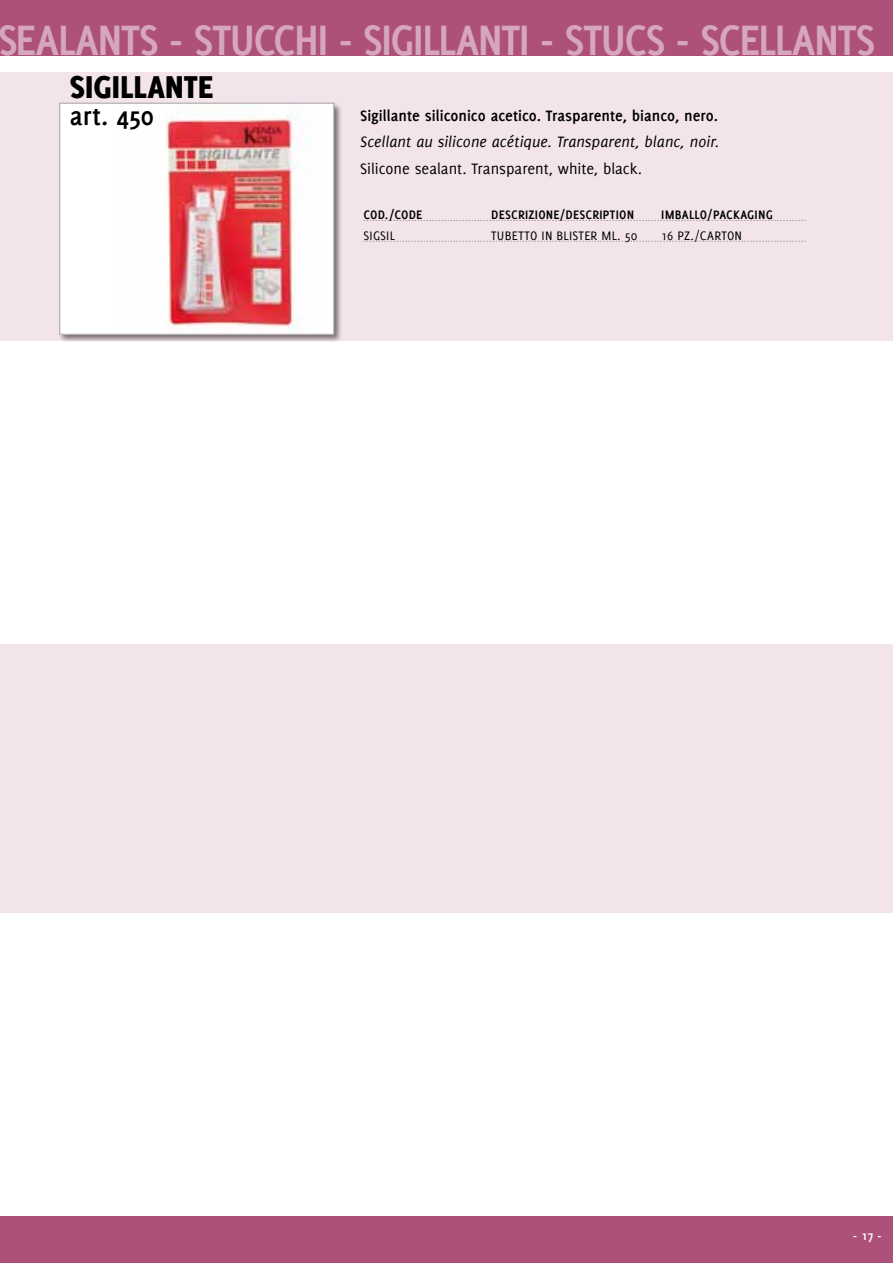
<style>
.page{position:relative;width:893px;height:1263px;background:#fff}
.page>*{position:absolute;margin:0;border:0;box-sizing:border-box;transform-origin:0 0}
.t1{font:700 46.5px "Delicious";letter-spacing:-.04em;color:#d6a7bc}
.t2{font:800 34.65px "Delicious";color:#000}
.t3{font:700 27.75px "Delicious";color:#000}
.t4{font:700 16.5px/26.5px "Delicious";color:#000;text-align:justify}
.t5{font:700 13.5px "Delicious";letter-spacing:.015em;color:#000}
.t6{font:13.5px "Delicious";letter-spacing:.015em;color:#000}
.t7{font:700 13.5px "Delicious";color:#fff}
.s1{font-weight:400;font-style:italic}
.s2{font-weight:400}
</style>
<div class="page">
<div style="left:0;top:72px;width:893px;height:269px;background:#f3e4eb"></div>
<div style="left:0;top:644px;width:893px;height:269px;background:#f3e4eb"></div>
<div style="left:0;top:1216px;width:893px;height:47px;background:#ad517a"></div>
<div style="left:0;top:0;width:893px;height:55px;background:#ad517a"></div>
<div style="left:58px;top:102px;width:284px;height:241px;background:#000;opacity:.5"></div>
<div style="left:60px;top:103px;width:274px;height:231px;background:#fff"></div>
<img style="left:166px;top:114px;width:143px;height:215px">
<div style="left:60px;top:103px;width:274px;height:231px;border:1px solid #a59da3"></div>
<svg style="left:364px;top:220px;width:442px;height:1px"></svg>
<svg style="left:364px;top:241px;width:442px;height:1px"></svg>
<p class="t1" style="left:-3px;top:13px;width:880px">SEALANTS - STUCCHI - SIGILLANTI - STUCS - SCELLANTS</p>
<p class="t2" style="left:70px;top:66px;width:145px">SIGILLANTE</p>
<p class="t3" style="left:70px;top:100px;width:85px">art. 450</p>
<p class="t4" style="left:360px;top:102px;width:361px">Sigillante siliconico acetico. Trasparente, bianco, nero.<br><span class="s1">Scellant au silicone acétique. Transparent, blanc, noir.<br></span><span class="s2">Silicone sealant. Transparent, white, black.</span></p>
<p class="t5" style="left:364px;top:207px;width:60px">COD./COD E</p>
<p class="t5" style="left:491px;top:207px;width:145px">DESCRIZIO NE/DESCRIPTIO N</p>
<p class="t5" style="left:661px;top:207px;width:113px">I MBALLO/PACKAGING</p>
<p class="t6" style="left:364px;top:228px;width:33px">SIGSIL</p>
<p class="t6" style="left:491px;top:228px;width:147px">TUBETTO IN BLISTER ML. 50</p>
<p class="t6" style="left:661px;top:228px;width:82px">16 PZ./CARTON</p>
<p class="t7" style="left:853px;top:1228px;width:30px">- 17 -</p>
</div>
